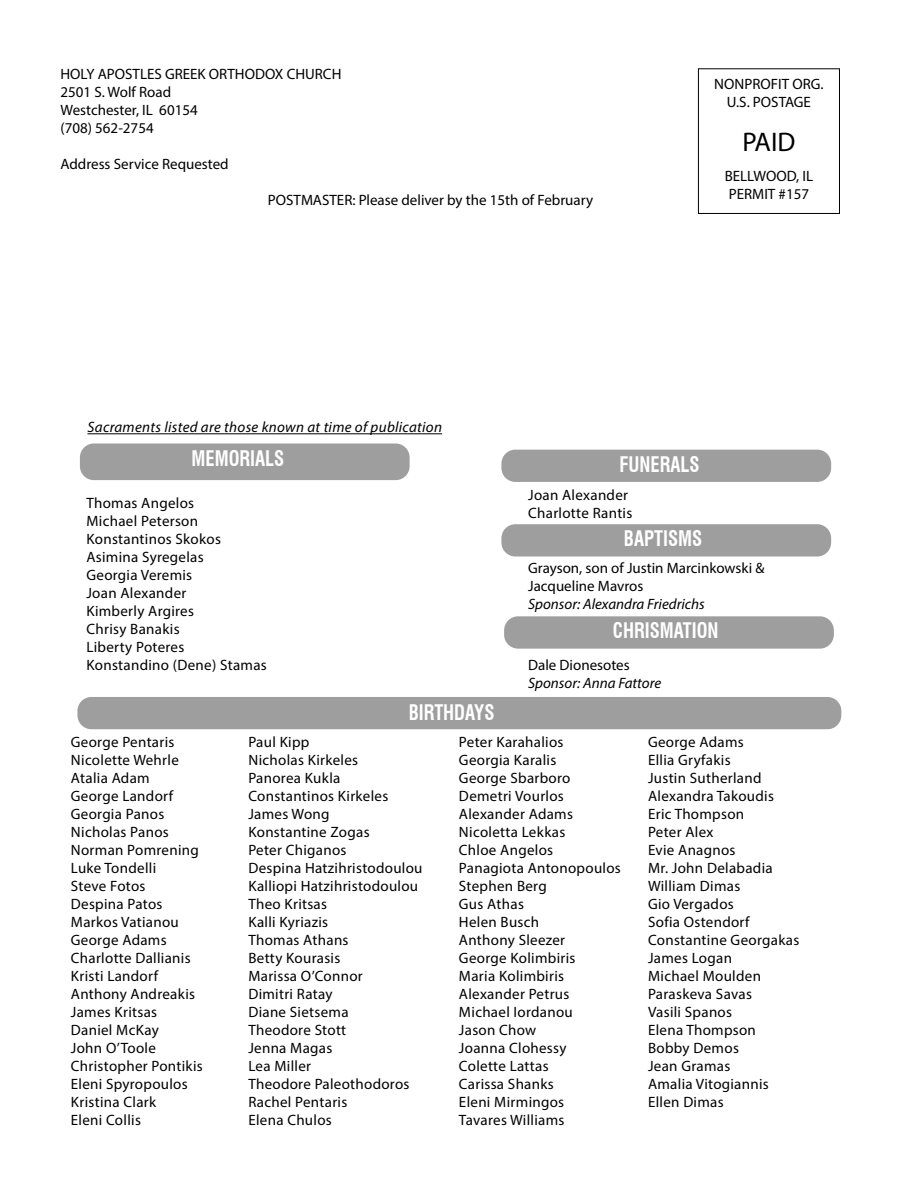
<style>
.page{position:relative;width:918px;height:1188px;background:#fff}
.page>*{position:absolute;margin:0;border:0;box-sizing:border-box;transform-origin:0 0}
.t1{font:27px "Myriad Pro";color:#000}
.t2{font:700 condensed 21px "Swiss 721 BT";color:#fff;scale:.88 1}
.t3{font:15px/18px "Myriad Pro";letter-spacing:.02em;color:#000}
.t4{font:15px/18px "Myriad Pro";color:#000}
.t5{font:italic 15px "Myriad Pro";letter-spacing:.005em;color:#000}
</style>
<div class="page">
<div style="left:698px;top:68px;width:142px;height:146px;border:1px solid #000"></div>
<div style="left:80px;top:444px;width:330px;height:36px;background:#9e9e9e;border-radius:14px"></div>
<div style="left:501px;top:450px;width:330px;height:32px;background:#9e9e9e;border-radius:14px"></div>
<div style="left:501px;top:524px;width:330px;height:33px;background:#9e9e9e;border-radius:14px"></div>
<div style="left:77px;top:697px;width:764px;height:32px;background:#9e9e9e;border-radius:14px"></div>
<div style="left:504px;top:616px;width:330px;height:33px;background:#9e9e9e;border-radius:14px"></div>
<hr style="left:87px;top:433px;width:355px;height:1px;background:#000">
<p class="t4" style="left:60px;top:67px;width:282px">HOLY APOSTLES GREEK ORTHODOX CHURCH<br>2501 S. Wolf Road<br>Westchester, IL 60154<br>(708) 562-2754</p>
<p class="t4" style="left:60px;top:157px;width:170px">Address Service Requested</p>
<p class="t4" style="left:268px;top:192px;width:327px">POSTMASTER: Please deliver by the 15th of February</p>
<p class="t5" style="left:87px;top:421px;width:356px">Sacraments listed are those known at time of publication</p>
<p class="t4" style="left:714px;top:76px;width:111px;text-align:center">NONPROFIT ORG.<br>U.S. POSTAGE</p>
<h1 class="t1" style="left:742px;top:131px;width:55px">PAID</h1>
<p class="t4" style="left:725px;top:168px;width:90px">BELLWOOD, IL<br>PERMIT #157</p>
<h2 class="t2" style="left:192px;top:447px;width:107px">MEMORIALS</h2>
<p class="t3" style="left:86px;top:496px;width:182px">Thomas Angelos<br>Michael Peterson<br>Konstantinos Skokos<br>Asimina Syregelas<br>Georgia Veremis<br>Joan Alexander<br>Kimberly Argires<br>Chrisy Banakis<br>Liberty Poteres<br>Konstandino (Dene) Stamas</p>
<h2 class="t2" style="left:409px;top:701px;width:99px">BIRTHDAYS</h2>
<h2 class="t2" style="left:619px;top:452px;width:93px">FUNERALS</h2>
<p class="t3" style="left:528px;top:487px;width:106px">Joan Alexander<br>Charlotte Rantis</p>
<h2 class="t2" style="left:624px;top:527px;width:91px">BAPTISMS</h2>
<p class="t4" style="left:528px;top:560px;width:238px">Grayson, son of Justin Marcinkowski &amp;<br>Jacqueline Mavros</p>
<p class="t5" style="left:528px;top:598px;width:178px">Sponsor: Alexandra Friedrichs</p>
<h2 class="t2" style="left:613px;top:619px;width:122px">CHRISMATION</h2>
<p class="t4" style="left:528px;top:657px;width:103px">Dale Dionesotes</p>
<p class="t5" style="left:528px;top:677px;width:135px">Sponsor: Anna Fattore</p>
<p class="t3" style="left:71px;top:734px;width:134px">George Pentaris<br>Nicolette Wehrle<br>Atalia Adam<br>George Landorf<br>Georgia Panos<br>Nicholas Panos<br>Norman Pomrening<br>Luke Tondelli<br>Steve Fotos<br>Despina Patos<br>Markos Vatianou<br>George Adams<br>Charlotte Dallianis<br>Kristi Landorf<br>Anthony Andreakis<br>James Kritsas<br>Daniel McKay<br>John O’Toole<br>Christopher Pontikis<br>Eleni Spyropoulos<br>Kristina Clark<br>Eleni Collis</p>
<p class="t3" style="left:248px;top:734px;width:176px">Paul Kipp<br>Nicholas Kirkeles<br>Panorea Kukla<br>Constantinos Kirkeles<br>James Wong<br>Konstantine Zogas<br>Peter Chiganos<br>Despina Hatzihristodoulou<br>Kalliopi Hatzihristodoulou<br>Theo Kritsas<br>Kalli Kyriazis<br>Thomas Athans<br>Betty Kourasis<br>Marissa O’Connor<br>Dimitri Ratay<br>Diane Sietsema<br>Theodore Stott<br>Jenna Magas<br>Lea Miller<br>Theodore Paleothodoros<br>Rachel Pentaris<br>Elena Chulos</p>
<p class="t3" style="left:459px;top:734px;width:163px">Peter Karahalios<br>Georgia Karalis<br>George Sbarboro<br>Demetri Vourlos<br>Alexander Adams<br>Nicoletta Lekkas<br>Chloe Angelos<br>Panagiota Antonopoulos<br>Stephen Berg<br>Gus Athas<br>Helen Busch<br>Anthony Sleezer<br>George Kolimbiris<br>Maria Kolimbiris<br>Alexander Petrus<br>Michael Iordanou<br>Jason Chow<br>Joanna Clohessy<br>Colette Lattas<br>Carissa Shanks<br>Eleni Mirmingos<br>Tavares Williams</p>
<p class="t3" style="left:648px;top:734px;width:153px">George Adams<br>Ellia Gryfakis<br>Justin Sutherland<br>Alexandra Takoudis<br>Eric Thompson<br>Peter Alex<br>Evie Anagnos<br>Mr. John Delabadia<br>William Dimas<br>Gio Vergados<br>Sofia Ostendorf<br>Constantine Georgakas<br>James Logan<br>Michael Moulden<br>Paraskeva Savas<br>Vasili Spanos<br>Elena Thompson<br>Bobby Demos<br>Jean Gramas<br>Amalia Vitogiannis<br>Ellen Dimas</p>
</div>
